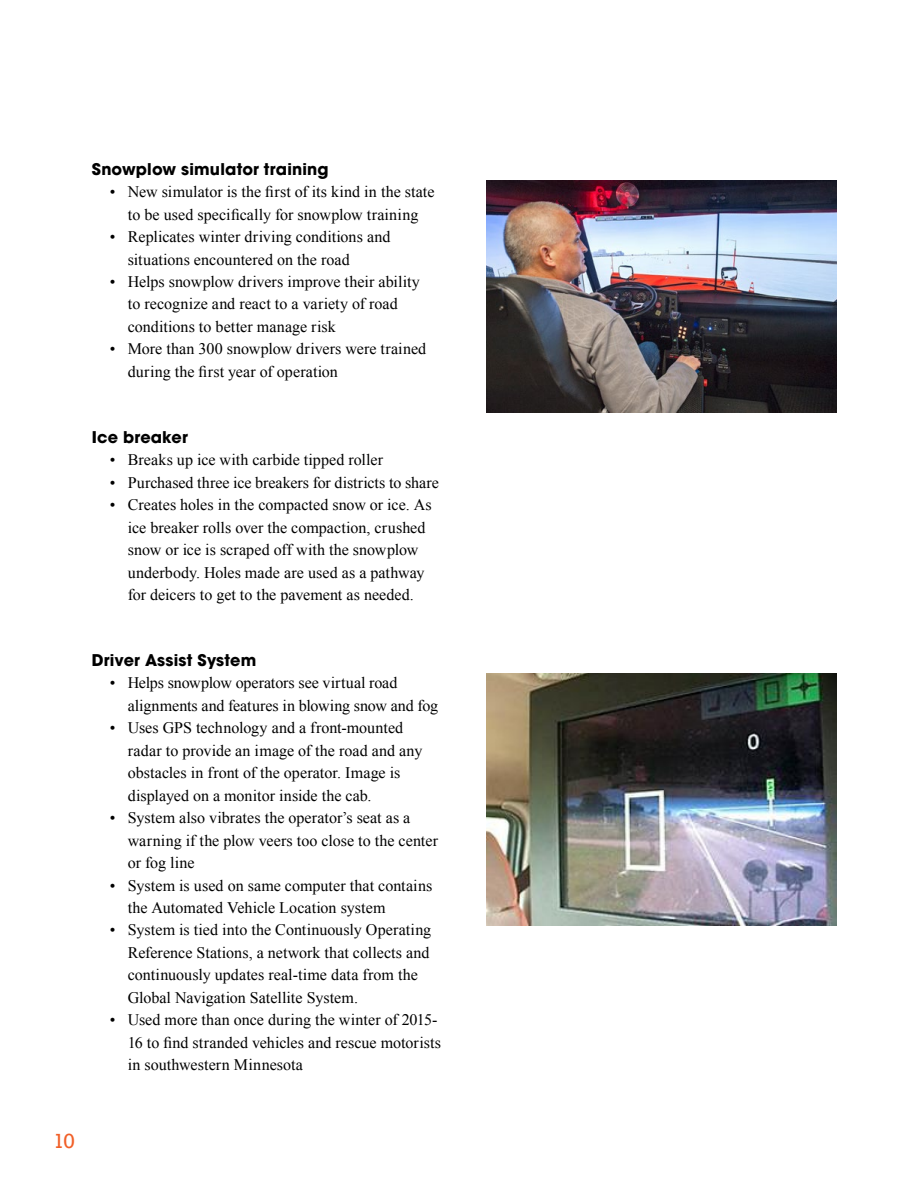
<style>
.page{position:relative;width:918px;height:1188px;background:#fff}
.page>*{position:absolute;margin:0;border:0;box-sizing:border-box;transform-origin:0 0}
.t1{font:21px "Rockwell";color:#f15f27}
.t2{font:16.05px/22.5px "Times New Roman";color:#000}
.Heading_2{font:700 16.05px "Avant Garde";letter-spacing:.01em;color:#000}
</style>
<div class="page">
<img style="left:486px;top:181px;width:351px;height:232px">
<img style="left:486px;top:673px;width:351px;height:253px">
<p class="Heading_2" style="left:92px;top:158px;width:238px">Snowplow simulator training</p>
<p class="t2" style="left:110px;top:180px;width:326px;text-align:center">• New simulator is the first of its kind in the state to be used specifically for snowplow training</p>
<p class="t2" style="left:128px;top:225px;width:264px;text-indent:-18px">• Replicates winter driving conditions and situations encountered on the road</p>
<p class="t2" style="left:128px;top:270px;width:294px;text-indent:-18px">• Helps snowplow drivers improve their ability to recognize and react to a variety of road conditions to better manage risk</p>
<p class="t2" style="left:128px;top:338px;width:300px;text-indent:-18px">• More than 300 snowplow drivers were trained during the first year of operation</p>
<p class="Heading_2" style="left:92px;top:426px;width:98px">Ice breaker</p>
<p class="t2" style="left:110px;top:448px;width:275px">• Breaks up ice with carbide tipped roller</p>
<p class="t2" style="left:110px;top:471px;width:331px">• Purchased three ice breakers for districts to share</p>
<p class="t2" style="left:128px;top:493px;width:305px;text-indent:-18px">• Creates holes in the compacted snow or ice. As ice breaker rolls over the compaction, crushed snow or ice is scraped off with the snowplow underbody. Holes made are used as a pathway for deicers to get to the pavement as needed.</p>
<p class="Heading_2" style="left:92px;top:649px;width:166px">Driver Assist System</p>
<p class="t2" style="left:128px;top:671px;width:312px;text-indent:-18px">• Helps snowplow operators see virtual road alignments and features in blowing snow and fog</p>
<p class="t2" style="left:128px;top:716px;width:296px;text-indent:-18px">• Uses GPS technology and a front-mounted radar to provide an image of the road and any obstacles in front of the operator. Image is displayed on a monitor inside the cab.</p>
<p class="t2" style="left:128px;top:806px;width:312px;text-indent:-18px">• System also vibrates the operator’s seat as a warning if the plow veers too close to the center or fog line</p>
<p class="t2" style="left:128px;top:874px;width:306px;text-indent:-18px">• System is used on same computer that contains the Automated Vehicle Location system</p>
<p class="t2" style="left:128px;top:919px;width:305px;text-indent:-18px">• System is tied into the Continuously Operating Reference Stations, a network that collects and continuously updates real-time data from the Global Navigation Satellite System.</p>
<p class="t2" style="left:128px;top:1008px;width:315px;text-indent:-18px">• Used more than once during the winter of 2015-<br>16 to find stranded vehicles and rescue motorists in southwestern Minnesota</p>
<h1 class="t1" style="left:53px;top:1128px;width:23px">10</h1>
</div>
